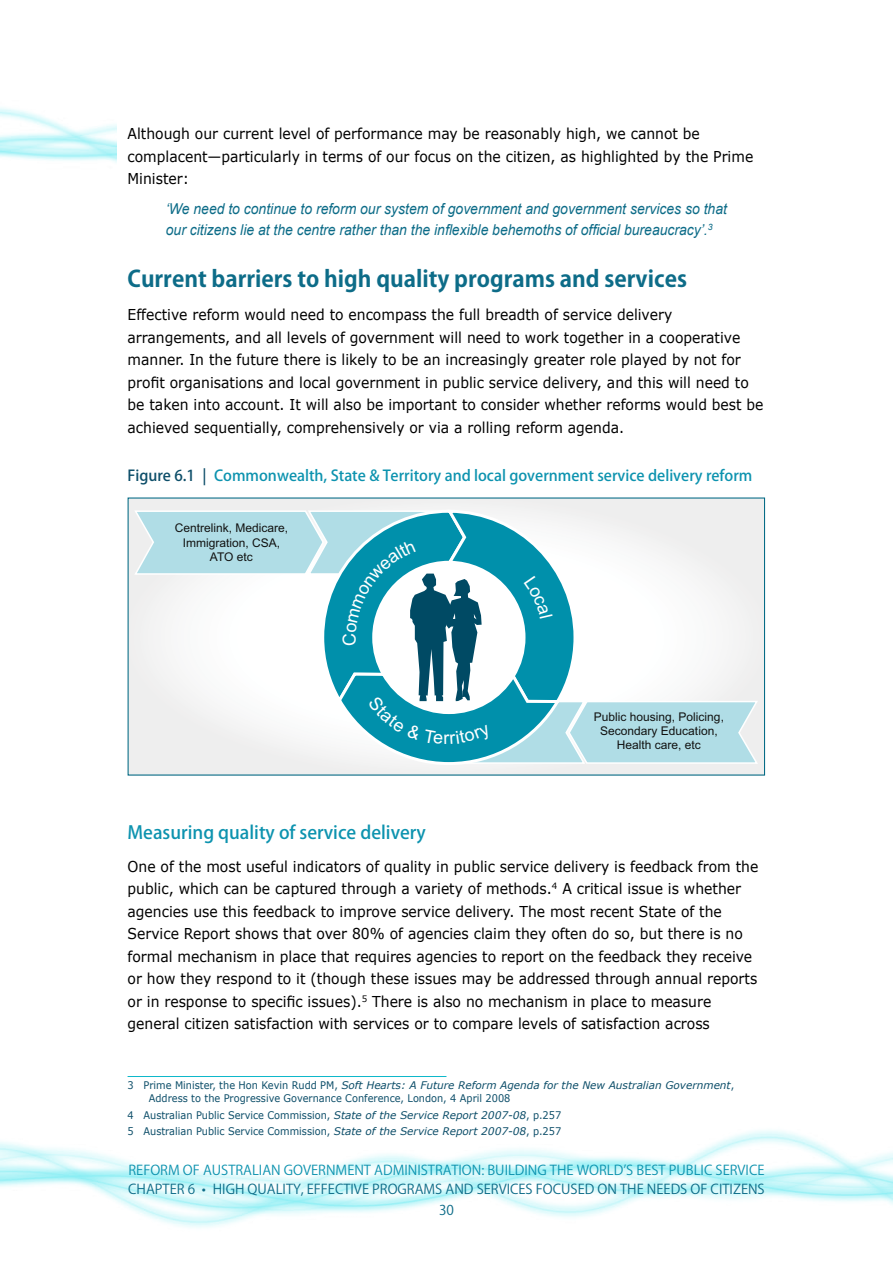
<style>
.page{position:relative;width:893px;height:1263px;background:#fff}
.page>*{position:absolute;margin:0;border:0;box-sizing:border-box;transform-origin:0 0}
.PMC_Heading_2{font:700 22.5px "Koz Go Pro";color:#0d6c88}
.PMC_Heading_3{font:500 18px "Koz Go Pro";color:#0d93af}
.PMC_body_text{font:15px/22.5px "Verdana";color:#000;scale:.93 1}
.PMC_inline_quote{font:italic 15px/21px "Arial";color:#0d6c88;scale:.93 1}
.PMC_figure_label{font:500 15px "Koz Go Pro";color:#0d93af}
.t1{font:13.5px "Koz Go Pro";color:#0d6c88}
.t2{font:13.5px "Koz Go Pro";color:#0d93af}
.t3{font:12px/14.4px "Arial";color:#111211;text-align:center}
.PMC_footnote{font:10.5px/12.6px "Verdana";color:#0d4e69;scale:.93 1}
.s1{color:#0d4e69}
.s2{font-style:italic}
</style>
<div class="page">
<hr style="left:128px;top:1076px;width:318px;height:1px;background:#0db8ca">
<div style="left:128px;top:498px;width:636px;height:277px;background:#eee"></div>
<svg style="left:135px;top:510px;width:623px;height:255px"></svg>
<p class="PMC_body_text" style="left:128px;top:122px;width:674px">Although our current level of performance may be reasonably high, we cannot be complacent—particularly in terms of our focus on the citizen, as highlighted by the Prime<br>Minister:</p>
<p class="PMC_inline_quote" style="left:166px;top:198px;width:605px">‘We need to continue to reform our system of government and government services so that our citizens lie at the centre rather than the inflexible behemoths of official bureaucracy’.<sup>3</sup></p>
<p class="PMC_Heading_2" style="left:128px;top:264px;width:561px">Current barriers to high quality programs and services</p>
<p class="PMC_body_text" style="left:128px;top:303px;width:685px">Effective reform would need to encompass the full breadth of service delivery arrangements, and all levels of government will need to work together in a cooperative manner. In the future there is likely to be an increasingly greater role played by not for profit organisations and local government in public service delivery, and this will need to be taken into account. It will also be important to consider whether reforms would best be achieved sequentially, comprehensively or via a rolling reform agenda.</p>
<p class="PMC_figure_label" style="left:128px;top:465px;width:626px"><span class="s1">Figure 6.1 |</span> Commonwealth, State &amp; Territory and local government service delivery reform</p>
<p class="t3" style="left:175px;top:521px;width:115px">Centrelink, Medicare,<br>Immigration, CSA,<br>ATO etc</p>
<p class="t3" style="left:594px;top:709px;width:132px">Public housing, Policing,<br>Secondary Education,<br>Health care, etc</p>
<p class="PMC_Heading_3" style="left:128px;top:820px;width:300px">Measuring quality of service delivery</p>
<p class="PMC_body_text" style="left:128px;top:854px;width:680px">One of the most useful indicators of quality in public service delivery is feedback from the public, which can be captured through a variety of methods.<sup>4</sup> A critical issue is whether agencies use this feedback to improve service delivery. The most recent State of the Service Report shows that over 80% of agencies claim they often do so, but there is no formal mechanism in place that requires agencies to report on the feedback they receive or how they respond to it (though these issues may be addressed through annual reports or in response to specific issues).<sup>5</sup> There is also no mechanism in place to measure general citizen satisfaction with services or to compare levels of satisfaction across</p>
<p class="PMC_footnote" style="left:149px;top:1079px;width:631px;text-indent:-21px">3 Prime Minister, the Hon Kevin Rudd PM, <span class="s2">Soft Hearts: A Future Reform Agenda for the New Australian Government</span>,<br>Address to the Progressive Governance Conference, London, 4 April 2008</p>
<p class="PMC_footnote" style="left:128px;top:1108px;width:468px">4 Australian Public Service Commission, <span class="s2">State of the Service Report 2007-08</span>, p.257</p>
<p class="PMC_footnote" style="left:128px;top:1125px;width:468px">5 Australian Public Service Commission, <span class="s2">State of the Service Report 2007-08</span>, p.257</p>
<p class="t2" style="left:128px;top:1161px;width:637px">REFORM OF AUSTRALIAN GOVERNMENT ADMINISTRATION: BUILDING THE WORLD’S BEST PUBLIC SERVICE</p>
<p class="t1" style="left:128px;top:1180px;width:638px">CHAPTER 6 • HIGH QUALITY, EFFECTIVE PROGRAMS AND SERVICES FOCUSED ON THE NEEDS OF CITIZENS</p>
<p class="t1" style="left:439px;top:1202px;width:16px">30</p>
</div>
